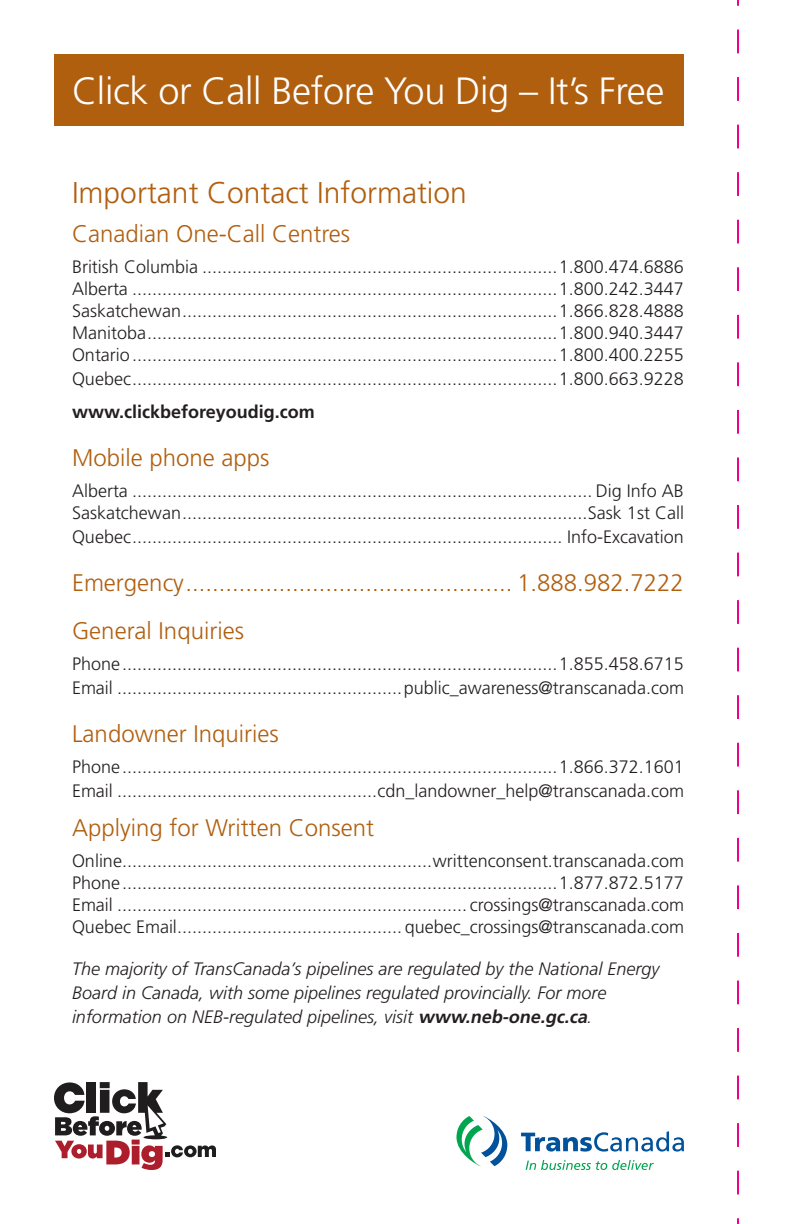
<style>
.page{position:relative;width:792px;height:1224px;background:#fff}
.page>*{position:absolute;margin:0;border:0;box-sizing:border-box;transform-origin:0 0}
.t1{font:300 38px "Frutiger";letter-spacing:-.01em;color:#fff}
.Subhead{font:300 30px "Frutiger";color:#b05f0f}
.Subhead_2{font:300 24px "Frutiger";color:#b05f0f}
.Text{font:300 24px "Frutiger";color:#b05f0f}
.Text-2{font:300 18px/22px "Frutiger";color:#231f20}
.Text-3{font:italic 300 18px/24px "Frutiger";color:#231f20}
.Text-4{font:700 18px "Frutiger";color:#231f20}
.s1{font-weight:700}
</style>
<div class="page">
<svg style="left:526px;top:1160px;width:128px;height:10px"></svg>
<svg style="left:521px;top:1131px;width:163px;height:21px"></svg>
<svg style="left:456px;top:1116px;width:51px;height:50px"></svg>
<div style="left:54px;top:54px;width:630px;height:72px;background:#b05f0f"></div>
<svg style="left:54px;top:1082px;width:162px;height:88px"></svg>
<svg style="left:737px;top:0;width:2px;height:1224px"></svg>
<p class="t1" style="left:72px;top:70px;width:594px">Click or Call Before You Dig – It’s Free</p>
<p class="Subhead" style="left:72px;top:175px;width:397px">Important Contact Information</p>
<p class="Subhead_2" style="left:72px;top:220px;width:280px">Canadian One-Call Centres</p>
<p class="Text-2" style="left:72px;top:256px;width:613px;text-align:justify">British Columbia .......................................................................1.800.474.6886<br>Alberta .....................................................................................1.800.242.3447<br>Saskatchewan...........................................................................1.866.828.4888<br>Manitoba..................................................................................1.800.940.3447<br>Ontario.....................................................................................1.800.400.2255</p>
<p class="Text-2" style="left:72px;top:368px;width:613px">Quebec.....................................................................................1.800.663.9228</p>
<p class="Text-4" style="left:72px;top:401px;width:244px">www.clickbeforeyoudig.com</p>
<p class="Subhead_2" style="left:72px;top:444px;width:199px">Mobile phone apps</p>
<p class="Text-2" style="left:72px;top:480px;width:614px">Alberta ............................................................................................ Dig Info AB<br>Saskatchewan.................................................................................Sask 1st Call</p>
<p class="Text-2" style="left:72px;top:526px;width:614px">Quebec...................................................................................... Info-Excavation</p>
<p class="Subhead_2" style="left:72px;top:569px;width:613px">Emergency................................................. 1.888.982.7222</p>
<p class="Subhead_2" style="left:72px;top:617px;width:174px">General Inquiries</p>
<p class="Text-2" style="left:72px;top:652px;width:614px;line-height:24px">Phone.......................................................................................1.855.458.6715<br>Email .........................................................public_awareness@transcanada.com</p>
<p class="Subhead_2" style="left:72px;top:720px;width:208px">Landowner Inquiries</p>
<p class="Text-2" style="left:72px;top:755px;width:614px;line-height:24px">Phone.......................................................................................1.866.372.1601<br>Email ....................................................cdn_landowner_help@transcanada.com</p>
<p class="Text" style="left:72px;top:814px;width:304px">Applying for Written Consent</p>
<p class="Text-2" style="left:72px;top:850px;width:614px;text-align:justify">Online..............................................................writtenconsent.transcanada.com Phone.......................................................................................1.877.872.5177<br>Email ...................................................................... crossings@transcanada.com Quebec Email............................................. quebec_crossings@transcanada.com</p>
<p class="Text-3" style="left:72px;top:956px;width:589px">The majority of TransCanada’s pipelines are regulated by the National Energy<br>Board in Canada, with some pipelines regulated provincially. For more information on NEB-regulated pipelines, visit <span class="s1">www.neb-one.gc.ca</span>.</p>
</div>
